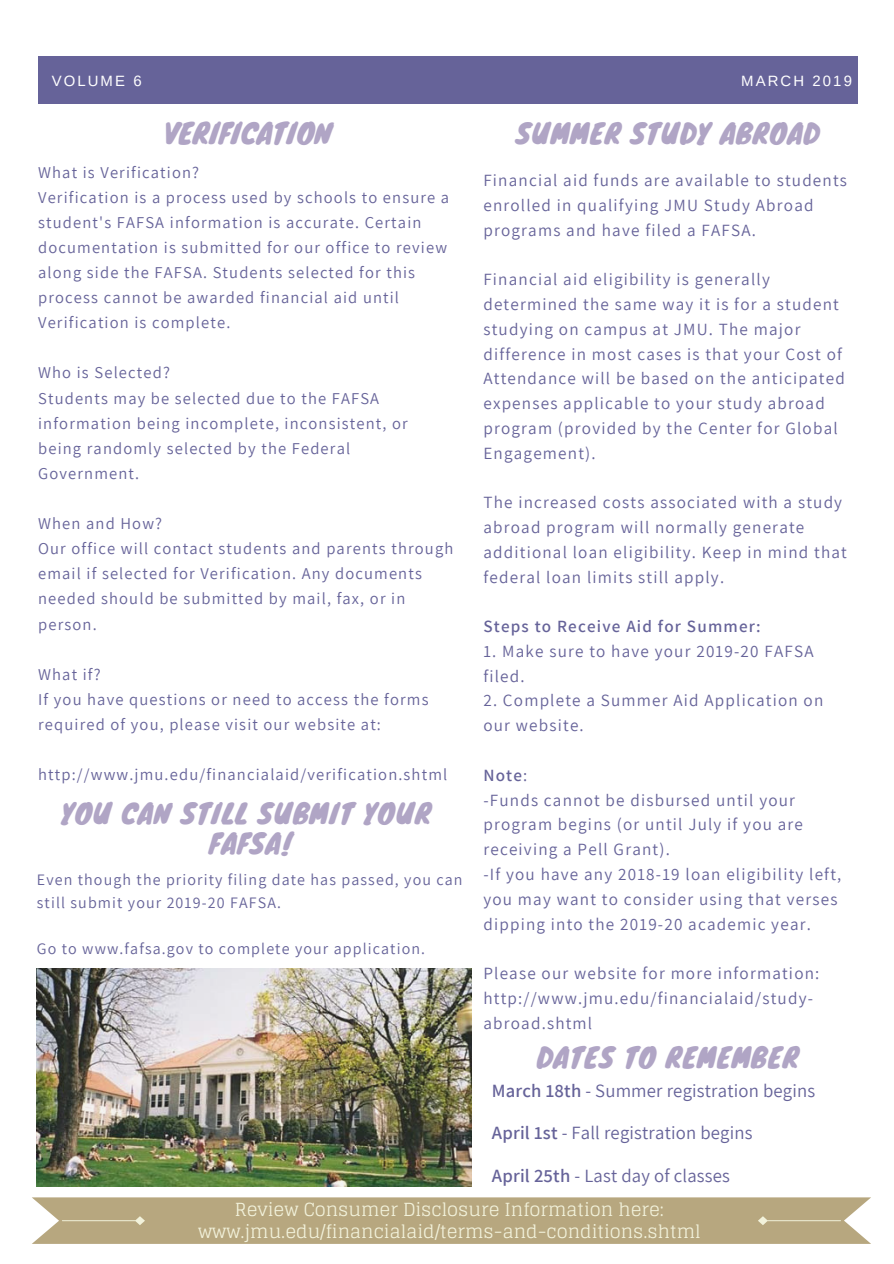
<style>
.page{position:relative;width:894px;height:1264px;background:#fff}
.page>*{position:absolute;margin:0;border:0;box-sizing:border-box;transform-origin:0 0}
.t1{font:27.75px "Knewave";color:#b0a5c5}
.t2{font:27px/30.5px "Knewave";letter-spacing:.03em;color:#b0a5c5;text-align:center}
.t3{font:18.75px "Assistant";letter-spacing:.01em;color:#666399}
.t4{font:18px/21.5px "Glegoo";color:#f2f2db;text-align:center}
.t5{font:17.1px/24.8px "Assistant";letter-spacing:.07em;color:#666399}
.t6{font:600 17.1px "Assistant";letter-spacing:.07em;color:#666399}
.t7{font:16.5px/25px "Assistant";letter-spacing:.07em;color:#666399}
.t8{font:15.9px/22.8px "Assistant";letter-spacing:.07em;color:#666399}
.t9{font:14.85px "Arimo";letter-spacing:.14em;color:#fff}
.s1{font-weight:600}
</style>
<div class="page">
<img style="left:36px;top:968px;width:435px;height:218px">
<div style="left:38px;top:57px;width:819px;height:47px;background:#666399"></div>
<div style="left:32px;top:1197px;width:838px;height:46px;background:#b7a77f"></div>
<p class="t9" style="left:52px;top:73px;width:91px">VOLUME 6</p>
<p class="t9" style="left:741px;top:73px;width:112px">MARCH 2019</p>
<h1 class="t1" style="left:164px;top:111px;width:169px">VERIFICATION</h1>
<p class="t7" style="left:38px;top:159px;width:412px">What is Verification?<br>Verification is a process used by schools to ensure a student's FAFSA information is accurate. Certain documentation is submitted for our office to review along side the FAFSA. Students selected for this process cannot be awarded financial aid until Verification is complete.</p>
<p class="t7" style="left:38px;top:360px;width:371px">Who is Selected?<br>Students may be selected due to the FAFSA information being incomplete, inconsistent, or being randomly selected by the Federal<br>Government.</p>
<p class="t7" style="left:38px;top:510px;width:416px">When and How?<br>Our office will contact students and parents through email if selected for Verification. Any documents needed should be submitted by mail, fax, or in person.</p>
<p class="t7" style="left:38px;top:661px;width:392px">What if?<br>If you have questions or need to access the forms required of you, please visit our website at:</p>
<p class="t7" style="left:38px;top:761px;width:410px">http://www.jmu.edu/financialaid/verification.shtml</p>
<h2 class="t2" style="left:61px;top:797px;width:371px">YOU CAN STILL SUBMIT YOUR<br>FAFSA!</h2>
<p class="t8" style="left:37px;top:867px;width:427px">Even though the priority filing date has passed, you can still submit your 2019-20 FAFSA.</p>
<p class="t8" style="left:37px;top:936px;width:389px">Go to www.fafsa.gov to complete your application.</p>
<h2 class="t2" style="left:515px;top:117px;width:305px">SUMMER STUDY ABROAD</h2>
<p class="t5" style="left:483px;top:167px;width:365px">Financial aid funds are available to students enrolled in qualifying JMU Study Abroad programs and have filed a FAFSA.</p>
<p class="t5" style="left:483px;top:266px;width:363px">Financial aid eligibility is generally determined the same way it is for a student studying on campus at JMU. The major difference in most cases is that your Cost of Attendance will be based on the anticipated expenses applicable to your study abroad program (provided by the Center for Global Engagement).</p>
<p class="t5" style="left:483px;top:489px;width:365px">The increased costs associated with a study abroad program will normally generate additional loan eligibility. Keep in mind that federal loan limits still apply.</p>
<p class="t6" style="left:483px;top:614px;width:279px">Steps to Receive Aid for Summer:</p>
<p class="t5" style="left:483px;top:638px;width:331px">1. Make sure to have your 2019-20 FAFSA filed.</p>
<p class="t5" style="left:483px;top:687px;width:341px">2. Complete a Summer Aid Application on our website.</p>
<p class="t5" style="left:483px;top:762px;width:359px"><span class="s1">Note</span>:<br>-Funds cannot be disbursed until your program begins (or until July if you are receiving a Pell Grant).<br>-If you have any 2018-19 loan eligibility left, you may want to consider using that verses dipping into the 2019-20 academic year.</p>
<p class="t5" style="left:483px;top:960px;width:337px">Please our website for more information: http://www.jmu.edu/financialaid/study&shy;abroad.shtml</p>
<h2 class="t2" style="left:536px;top:1041px;width:263px">DATES TO REMEMBER</h2>
<p class="t3" style="left:491px;top:1077px;width:325px"><span class="s1">March 18th</span> - Summer registration begins</p>
<p class="t3" style="left:491px;top:1120px;width:262px"><span class="s1">April 1st</span> - Fall registration begins</p>
<p class="t3" style="left:491px;top:1162px;width:239px"><span class="s1">April 25th</span> - Last day of classes</p>
<p class="t4" style="left:198px;top:1199px;width:504px">Review Consumer Disclosure Information here: www.jmu.edu/financialaid/terms-and-conditions.shtml</p>
</div>
